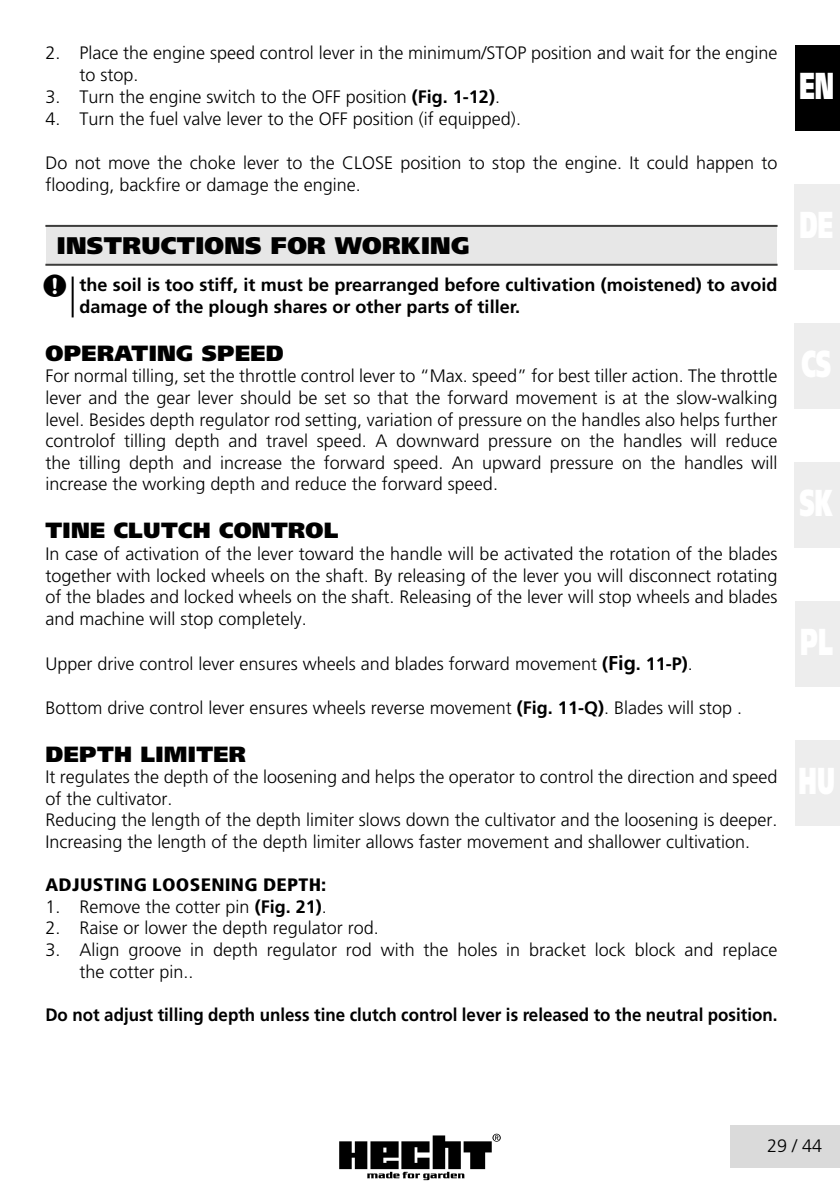
<style>
.page{position:relative;width:840px;height:1191px;background:#fff}
.page>*{position:absolute;margin:0;border:0;box-sizing:border-box;transform-origin:0 0}
.t1{font:900 37.4px "Frutiger CE Ultra";color:#fff;scale:.6 1}
.t2{font:900 24px "Frutiger CE Ultra";letter-spacing:.015em;color:#000}
.t3{font:900 22px "Frutiger CE Ultra";letter-spacing:.015em;color:#000}
.t4{font:300 18px/21.6px "Frutiger CE";color:#000}
.t5{font:700 18px/21.6px "Frutiger CE";color:#000}
.t6{font:700 18px "Frutiger CE";color:#000;scale:.94 1}
.t7{font:18px "Frutiger Condensed CE Black";letter-spacing:.015em;color:#000;scale:1.1 1}
.s1{font-weight:700}
.s2{font-weight:700;font-size:20px}
</style>
<div class="page">
<svg style="left:339px;top:1133px;width:162px;height:48px"></svg>
<div style="left:730px;top:1125px;width:109px;height:43px;background:#dadada"></div>
<div style="left:794px;top:601px;width:45px;height:85px;background:#ededed"></div>
<div style="left:794px;top:462px;width:45px;height:85px;background:#ededed"></div>
<div style="left:794px;top:184px;width:45px;height:85px;background:#ededed"></div>
<div style="left:794px;top:45px;width:45px;height:85px;background:#000"></div>
<div style="left:794px;top:323px;width:45px;height:85px;background:#ededed"></div>
<div style="left:794px;top:740px;width:45px;height:85px;background:#ededed"></div>
<div style="left:46px;top:226px;width:730px;height:37px;background:#e7e7e7"></div>
<hr style="left:45px;top:225px;width:732px;height:2px;background:#3c3c3b">
<hr style="left:45px;top:264px;width:732px;height:2px;background:#3c3c3b">
<hr style="left:72px;top:277px;width:2px;height:39px;background:#000">
<p class="t4" style="left:79px;top:43px;width:699px;text-indent:-34px">2. Place the engine speed control lever in the minimum/STOP position and wait for the engine to stop.</p>
<p class="t4" style="left:45px;top:86px;width:456px">3. Turn the engine switch to the OFF position <span class="s1">(Fig. 1-12)</span>.</p>
<p class="t4" style="left:45px;top:108px;width:477px">4. Turn the fuel valve lever to the OFF position (if equipped).</p>
<p class="t4" style="left:45px;top:152px;width:733px">Do not move the choke lever to the CLOSE position to stop the engine. It could happen to flooding, backfire or damage the engine.</p>
<h2 class="t2" style="left:57px;top:233px;width:414px">INSTRUCTIONS FOR WORKING</h2>
<p class="t5" style="left:79px;top:274px;width:699px">the soil is too stiff, it must be prearranged before cultivation (moistened) to avoid damage of the plough shares or other parts of tiller.</p>
<p class="t3" style="left:46px;top:341px;width:239px">OPERATING SPEED</p>
<p class="t4" style="left:45px;top:366px;width:733px;text-align:justify">For normal tilling, set the throttle control lever to “Max. speed” for best tiller action. The throttle lever and the gear lever should be set so that the forward movement is at the slow-walking level. Besides depth regulator rod setting, variation of pressure on the handles also helps further controlof tilling depth and travel speed. A downward pressure on the handles will reduce the tilling depth and increase the forward speed. An upward pressure on the handles will increase the working depth and reduce the forward speed.</p>
<p class="t3" style="left:46px;top:518px;width:294px">TINE CLUTCH CONTROL</p>
<p class="t4" style="left:45px;top:543px;width:733px;text-align:justify">In case of activation of the lever toward the handle will be activated the rotation of the blades together with locked wheels on the shaft. By releasing of the lever you will disconnect rotating of the blades and locked wheels on the shaft. Releasing of the lever will stop wheels and blades and machine will stop completely.</p>
<p class="t4" style="left:45px;top:654px;width:648px">Upper drive control lever ensures wheels and blades forward movement <span class="s1">(</span><span class="s2">Fig</span><span class="s1">. 11-P)</span>.</p>
<p class="t4" style="left:45px;top:697px;width:698px">Bottom drive control lever ensures wheels reverse movement <span class="s1">(Fig. 11-Q)</span>. Blades will stop .</p>
<p class="t3" style="left:46px;top:742px;width:202px">DEPTH LIMITER</p>
<p class="t4" style="left:45px;top:766px;width:733px">It regulates the depth of the loosening and helps the operator to control the direction and speed of the cultivator.<br>Reducing the length of the depth limiter slows down the cultivator and the loosening is deeper.<br>Increasing the length of the depth limiter allows faster movement and shallower cultivation.</p>
<p class="t7" style="left:45px;top:875px;width:257px">ADJUSTING LOOSENING DEPTH:</p>
<p class="t4" style="left:45px;top:896px;width:283px">1. Remove the cotter pin <span class="s1">(Fig. 21)</span>.</p>
<p class="t4" style="left:45px;top:918px;width:335px">2. Raise or lower the depth regulator rod.</p>
<p class="t4" style="left:79px;top:939px;width:699px;text-indent:-34px">3. Align groove in depth regulator rod with the holes in bracket lock block and replace the cotter pin..</p>
<p class="t6" style="left:45px;top:1005px;width:779px">Do not adjust tilling depth unless tine clutch control lever is released to the neutral position.</p>
<h1 class="t1" style="left:799px;top:64px;width:59px">EN</h1>
<p class="t4" style="left:766px;top:1135px;width:57px">29 / 44</p>
</div>
